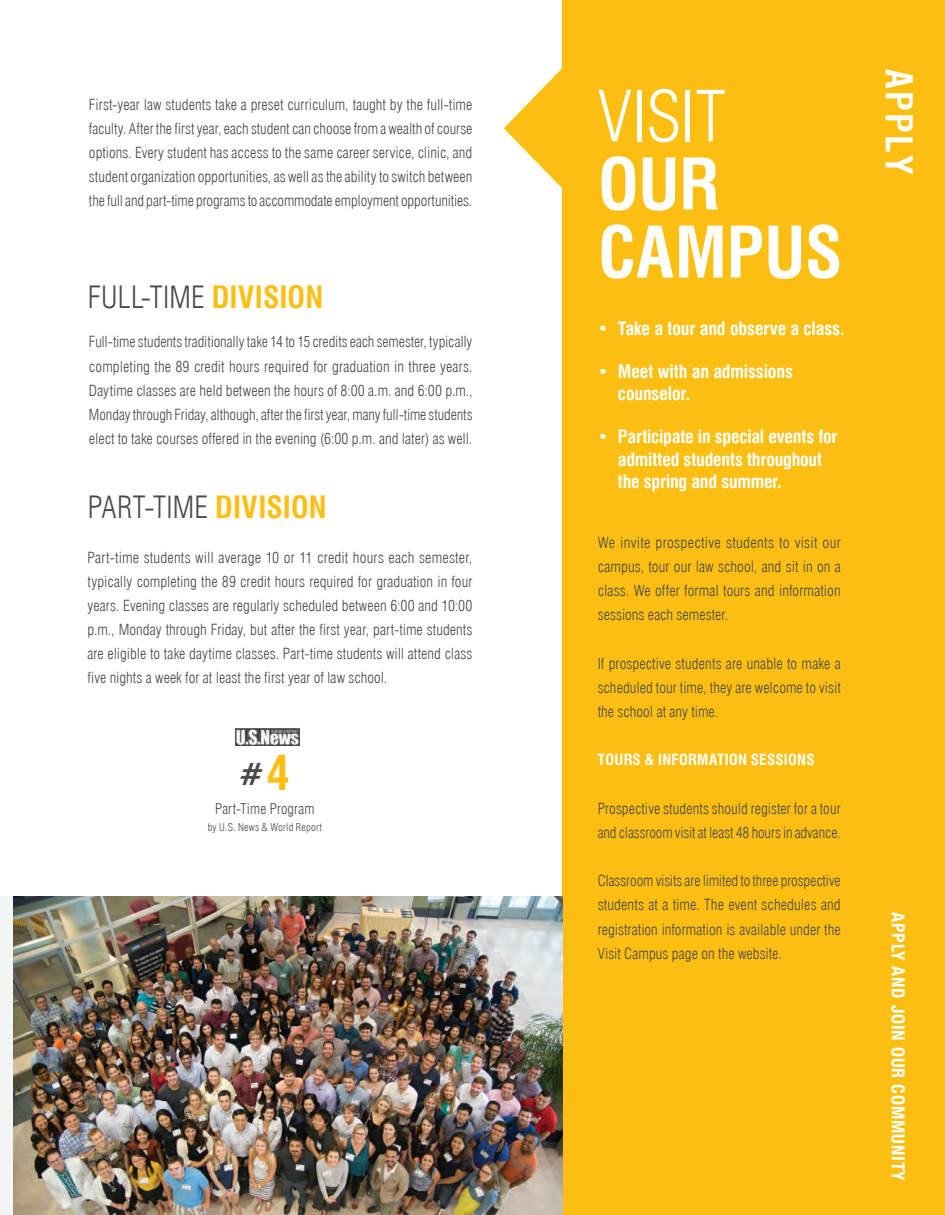
<style>
.page{position:relative;width:945px;height:1215px;background:#fff}
.page>*{position:absolute;margin:0;border:0;box-sizing:border-box;transform-origin:0 0}
.t1{font:700 condensed 69.15px/68.1px "Swiss 721 BT";letter-spacing:-.005em;color:#fff}
.t2{font:300 condensed 69.15px "Swiss 721 BT";color:#fff}
.t3{font:700 condensed 36px "Swiss 721 BT";letter-spacing:.065em;color:#fff}
.t4{font:700 condensed 30.75px "Swiss 721 BT";color:#4a4b4b}
.t5{font:300 condensed 30px "Swiss 721 BT";letter-spacing:.01em;color:#4a4b4b}
.t6{font:700 condensed 18px/22.5px "Swiss 721 BT";letter-spacing:-.01em;color:#fff}
.t7{font:700 condensed 18px "Helvetica Neue";letter-spacing:.05em;color:#fff}
.t8{font:300 condensed 15px/24.2px "Swiss 721 BT";color:#4a4b4b;text-align:justify}
.t9{font:700 condensed 15px "Swiss 721 BT";letter-spacing:.015em;color:#fff}
.t10{font:300 condensed 14.4px "Swiss 721 BT";letter-spacing:.01em;color:#4a4b4b}
.t11{font:300 condensed 10.5px "Swiss 721 BT";letter-spacing:.02em;color:#4a4b4b}
.s1{font-weight:700;color:#fdbe12}
.s2{font-size:46.95px;color:#fdbe12}
</style>
<div class="page">
<div style="left:0;top:897px;width:584px;height:318px;background:#f3f4f4"></div>
<div style="left:562px;top:0;width:383px;height:1215px;background:#fdbe12"></div>
<img style="left:14px;top:897px;width:548px;height:318px">
<svg style="left:504px;top:68px;width:58px;height:120px"></svg>
<img style="left:236px;top:728px;width:63px;height:18px">
<p class="t8" style="left:89px;top:92px;width:385px">First-year law students take a preset curriculum, taught by the full-time faculty. After the first year, each student can choose from a wealth of course options. Every student has access to the same career service, clinic, and student organization opportunities, as well as the ability to switch between the full and part-time programs to accommodate employment opportunities.</p>
<h3 class="t5" style="left:88px;top:279px;width:237px">FULL-TIME <span class="s1">DIVISION</span></h3>
<p class="t8" style="left:89px;top:330px;width:385px">Full-time students traditionally take 14 to 15 credits each semester, typically completing the 89 credit hours required for graduation in three years.<br>Daytime classes are held between the hours of 8:00 a.m. and 6:00 p.m., Monday through Friday, although, after the first year, many full-time students elect to take courses offered in the evening (6:00 p.m. and later) as well.</p>
<h3 class="t5" style="left:88px;top:489px;width:240px">PART-TIME <span class="s1">DIVISION</span></h3>
<p class="t8" style="left:87px;top:545px;width:387px">Part-time students will average 10 or 11 credit hours each semester, typically completing the 89 credit hours required for graduation in four years. Evening classes are regularly scheduled between 6:00 and 10:00 p.m., Monday through Friday, but after the first year, part-time students are eligible to take daytime classes. Part-time students will attend class five nights a week for at least the first year of law school.</p>
<h3 class="t4" style="left:240px;top:756px;width:52px">#<span class="s2">4</span></h3>
<p class="t10" style="left:215px;top:800px;width:101px">Part-Time Program</p>
<p class="t11" style="left:208px;top:821px;width:116px">by U.S. News &amp; World Report</p>
<h1 class="t2" style="left:598px;top:75px;width:129px">VISIT</h1>
<h1 class="t1" style="left:598px;top:150px;width:246px">OUR<br>CAMPUS</h1>
<p class="t6" style="left:598px;top:317px;width:248px">• Take a tour and observe a class.</p>
<p class="t6" style="left:618px;top:360px;width:176px;text-indent:-20px">• Meet with an admissions counselor.</p>
<p class="t6" style="left:618px;top:425px;width:221px;text-indent:-20px">• Participate in special events for admitted students throughout the spring and summer.</p>
<p class="t8" style="left:598px;top:530px;width:245px">We invite prospective students to visit our campus, tour our law school, and sit in on a class. We offer formal tours and information sessions each semester.</p>
<p class="t8" style="left:598px;top:651px;width:245px">If prospective students are unable to make a scheduled tour time, they are welcome to visit the school at any time.</p>
<p class="t9" style="left:598px;top:751px;width:218px">TOURS &amp; INFORMATION SESSIONS</p>
<p class="t8" style="left:598px;top:796px;width:245px">Prospective students should register for a tour and classroom visit at least 48 hours in advance.</p>
<p class="t8" style="left:598px;top:869px;width:245px">Classroom visits are limited to three prospective students at a time. The event schedules and registration information is available under the Visit Campus page on the website.</p>
<h2 class="t3" style="left:921px;top:69px;width:107px;rotate:90deg">APPLY</h2>
<p class="t7" style="left:913px;top:912px;width:270px;rotate:90deg">APPLY AND JOIN OUR COMMUNITY</p>
</div>
